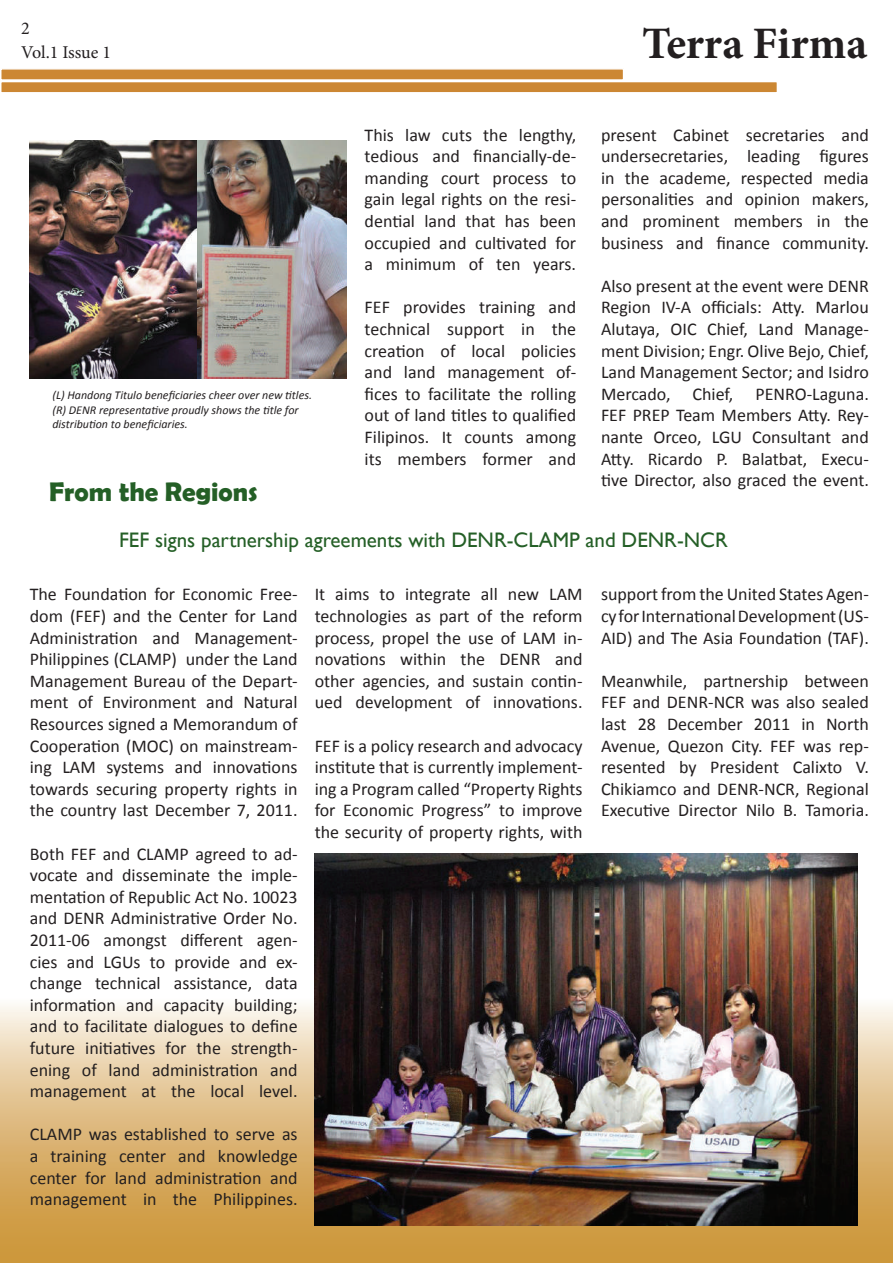
<style>
.page{position:relative;width:893px;height:1263px;background:#fff}
.page>*{position:absolute;margin:0;border:0;box-sizing:border-box;transform-origin:0 0}
.t1{font:700 45px "Minion Pro";color:#231f20}
.t2{font:700 27px "Berlin Sans FB Demi";color:#245f26}
.t3{font:21px "Gill Sans";color:#245f26}
.t4{font:18px/21.6px "Calibri";color:#231f20;text-align:justify}
.t5{font:18px "Minion Pro";letter-spacing:-.005em;color:#231f20}
.t6{font:italic 12px/14.4px "Calibri";color:#231f20}
</style>
<div class="page">
<svg style="left:1px;top:995px;width:892px;height:268px;background:#dcb779"></svg>
<div style="left:1px;top:69px;width:623px;height:11px;background:#cc8733"></div>
<div style="left:0;top:68px;width:624px;height:13px;border:2px solid #fff"></div>
<div style="left:1px;top:82px;width:776px;height:11px;background:#cc8733"></div>
<div style="left:0;top:81px;width:778px;height:13px;border:2px solid #fff"></div>
<img style="left:30px;top:140px;width:316px;height:238px">
<img style="left:315px;top:853px;width:542px;height:373px">
<p class="t5" style="left:21px;top:17px;width:10px">2</p>
<p class="t5" style="left:21px;top:40px;width:91px">Vol.1 Issue 1</p>
<p class="t6" style="left:52px;top:388px;width:261px">(L) Handong Titulo beneficiaries cheer over new titles. (R) DENR representative proudly shows the title for distribution to beneficiaries.</p>
<h2 class="t2" style="left:49px;top:476px;width:210px">From the Regions</h2>
<h1 class="t1" style="left:642px;top:12px;width:227px">Terra Firma</h1>
<p class="t4" style="left:365px;top:124px;width:213px">This law cuts the lengthy, tedious and financially-de&shy;manding court process to gain legal rights on the resi&shy;dential land that has been occupied and cultivated for a minimum of ten years.</p>
<p class="t4" style="left:365px;top:297px;width:213px">FEF provides training and technical support in the creation of local policies and land management of&shy;fices to facilitate the rolling out of land titles to qualified Filipinos. It counts among its members former and</p>
<p class="t4" style="left:601px;top:124px;width:269px">present Cabinet secretaries and undersecretaries, leading figures in the academe, respected media personalities and opinion makers, and prominent members in the business and finance community.</p>
<p class="t4" style="left:601px;top:275px;width:269px">Also present at the event were DENR Region IV-A officials: Atty. Marlou Alutaya, OIC Chief, Land Manage&shy;ment Division; Engr. Olive Bejo, Chief, Land Management Sector; and Isidro Mercado, Chief, PENRO-Laguna.<br>FEF PREP Team Members Atty. Rey&shy;nante Orceo, LGU Consultant and Atty. Ricardo P. Balatbat, Execu&shy;tive Director, also graced the event.</p>
<p class="t3" style="left:119px;top:528px;width:610px">FEF signs partnership agreements with DENR-CLAMP and DENR-NCR</p>
<p class="t4" style="left:30px;top:584px;width:269px">The Foundation for Economic Free&shy;dom (FEF) and the Center for Land Administration and Management-Philippines (CLAMP) under the Land Management Bureau of the Depart&shy;ment of Environment and Natural Resources signed a Memorandum of Cooperation (MOC) on mainstream&shy;ing LAM systems and innovations towards securing property rights in the country last December 7, 2011.</p>
<p class="t4" style="left:30px;top:843px;width:269px">Both FEF and CLAMP agreed to ad&shy;vocate and disseminate the imple&shy;mentation of Republic Act No. 10023 and DENR Administrative Order No.<br>2011-06 amongst different agen&shy;cies and LGUs to provide and ex&shy;change technical assistance, data information and capacity building; and to facilitate dialogues to define future initiatives for the strength&shy;ening of land administration and management at the local level.</p>
<p class="t4" style="left:30px;top:1124px;width:269px">CLAMP was established to serve as a training center and knowledge center for land administration and management in the Philippines.</p>
<p class="t4" style="left:601px;top:584px;width:269px">support from the United States Agen&shy;cy for International Development (US-AID) and The Asia Foundation (TAF).</p>
<p class="t4" style="left:601px;top:670px;width:269px">Meanwhile, partnership between FEF and DENR-NCR was also sealed last 28 December 2011 in North Avenue, Quezon City. FEF was rep&shy;resented by President Calixto V.<br>Chikiamco and DENR-NCR, Regional Executive Director Nilo B. Tamoria.</p>
<p class="t4" style="left:315px;top:584px;width:269px">It aims to integrate all new LAM technologies as part of the reform process, propel the use of LAM in&shy;novations within the DENR and other agencies, and sustain contin&shy;ued development of innovations.</p>
<p class="t4" style="left:315px;top:735px;width:269px">FEF is a policy research and advocacy institute that is currently implement&shy;ing a Program called “Property Rights for Economic Progress” to improve the security of property rights, with</p>
</div>
